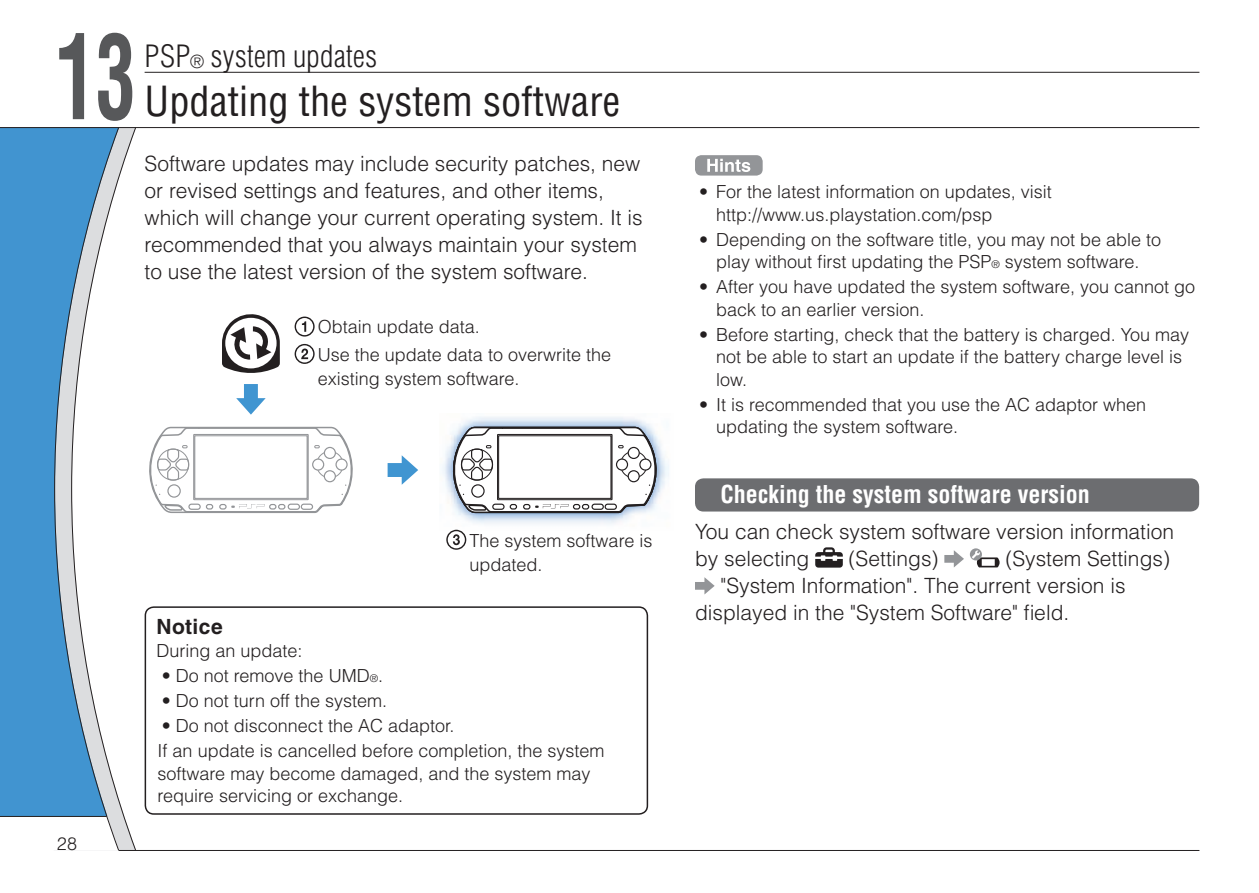
<style>
.page{position:relative;width:1259px;height:893px;background:#fff}
.page>*{position:absolute;margin:0;border:0;box-sizing:border-box;transform-origin:0 0}
.t1{font:700 condensed 114.9px "Helvetica";color:#57585a;scale:.7 1}
.t2{font:condensed 40.5px "Helvetica";color:#231f20}
.t3{font:300 condensed 30px "Helvetica";letter-spacing:.015em;color:#231f20}
.t4{font:700 condensed 24px "Helvetica";color:#fff}
.t5{font:300 21px/27px "Helvetica";color:#231f20}
.t6{font:700 21px "Helvetica";letter-spacing:.02em;color:#231f20}
.t7{font:300 18px/22.5px "Helvetica";color:#231f20}
.s1{font-size:17.4px}
.s2{font-size:10.5px}
</style>
<div class="page">
<div style="left:0;top:128px;width:54px;height:688px;background:#4194d0"></div>
<hr style="left:145px;top:72px;width:1054px;height:1px;background:#231f20">
<hr style="left:0;top:816px;width:107px;height:1px;background:#231f20">
<svg style="left:295px;top:317px;width:20px;height:20px"></svg>
<svg style="left:295px;top:344px;width:20px;height:20px"></svg>
<img style="left:442px;top:416px;width:227px;height:114px">
<svg style="left:446px;top:530px;width:20px;height:20px"></svg>
<svg style="left:449px;top:426px;width:210px;height:88px"></svg>
<svg style="left:149px;top:426px;width:204px;height:87px"></svg>
<svg style="left:222px;top:314px;width:58px;height:59px"></svg>
<svg style="left:387px;top:455px;width:31px;height:30px"></svg>
<svg style="left:236px;top:384px;width:30px;height:31px"></svg>
<div style="left:145px;top:606px;width:503px;height:209px;border:2px solid #231f20;border-radius:9px"></div>
<div style="left:695px;top:155px;width:67px;height:21px;background:#939598;border-radius:6px"></div>
<svg style="left:707px;top:159px;width:43px;height:13px"></svg>
<div style="left:695px;top:478px;width:504px;height:33px;background:#6c6d70;border-radius:9px"></div>
<svg style="left:815px;top:547px;width:28px;height:21px"></svg>
<svg style="left:944px;top:550px;width:20px;height:17px"></svg>
<svg style="left:970px;top:548px;width:29px;height:19px"></svg>
<svg style="left:695px;top:577px;width:19px;height:17px"></svg>
<svg style="left:54px;top:128px;width:83px;height:723px"></svg>
<hr style="left:119px;top:850px;width:1080px;height:1px;background:#231f20">
<hr style="left:0;top:127px;width:1199px;height:1px;background:#231f20">
<h1 class="t1" style="left:56px;top:33px;width:116px">13</h1>
<h3 class="t3" style="left:145px;top:45px;width:234px">PSP<span class="s1">®</span> system updates</h3>
<h2 class="t2" style="left:145px;top:86px;width:477px">Updating the system software</h2>
<p class="t5" style="left:145px;top:152px;width:499px">Software updates may include security patches, new or revised settings and features, and other items, which will change your current operating system. It is recommended that you always maintain your system to use the latest version of the system software.</p>
<p class="t7" style="left:318px;top:315px;width:295px;line-height:27.3px">Obtain update data.<br>Use the update data to overwrite the</p>
<p class="t7" style="left:318px;top:369px;width:203px">existing system software.</p>
<p class="t7" style="left:469px;top:530px;width:184px;line-height:24px">The system software is updated.</p>
<p class="t7" style="left:57px;top:834px;width:22px">28</p>
<p class="t6" style="left:156px;top:619px;width:68px">Notice</p>
<p class="t7" style="left:156px;top:641px;width:148px">During an update:</p>
<p class="t7" style="left:162px;top:666px;width:223px">• Do not remove the UMD<span class="s2">®</span>.</p>
<p class="t7" style="left:162px;top:691px;width:227px">• Do not turn off the system.</p>
<p class="t7" style="left:158px;top:715px;width:448px;line-height:25.2px">• Do not disconnect the AC adaptor.<br>If an update is cancelled before completion, the system</p>
<p class="t7" style="left:158px;top:764px;width:434px">software may become damaged, and the system may require servicing or exchange.</p>
<p class="t7" style="left:716px;top:182px;width:337px;text-indent:-17px">• For the latest information on updates, visit http://www.us.playstation.com/psp</p>
<p class="t7" style="left:699px;top:230px;width:463px;text-align:center">• Depending on the software title, you may not be able to play without first updating the PSP<span class="s2">®</span> system software.</p>
<p class="t7" style="left:716px;top:277px;width:480px;text-indent:-17px">• After you have updated the system software, you cannot go back to an earlier version.</p>
<p class="t7" style="left:716px;top:325px;width:474px;text-indent:-17px">• Before starting, check that the battery is charged. You may not be able to start an update if the battery charge level is low.</p>
<p class="t7" style="left:716px;top:395px;width:431px;text-indent:-17px">• It is recommended that you use the AC adaptor when updating the system software.</p>
<h3 class="t4" style="left:720px;top:485px;width:371px">Checking the system software version</h3>
<p class="t5" style="left:695px;top:520px;width:480px">You can check system software version information by selecting</p>
<p class="t5" style="left:848px;top:547px;width:91px">(Settings)</p>
<p class="t5" style="left:1005px;top:547px;width:166px">(System Settings)</p>
<p class="t5" style="left:720px;top:574px;width:406px">"System Information". The current version is</p>
<p class="t5" style="left:695px;top:601px;width:376px">displayed in the "System Software" field.</p>
</div>
